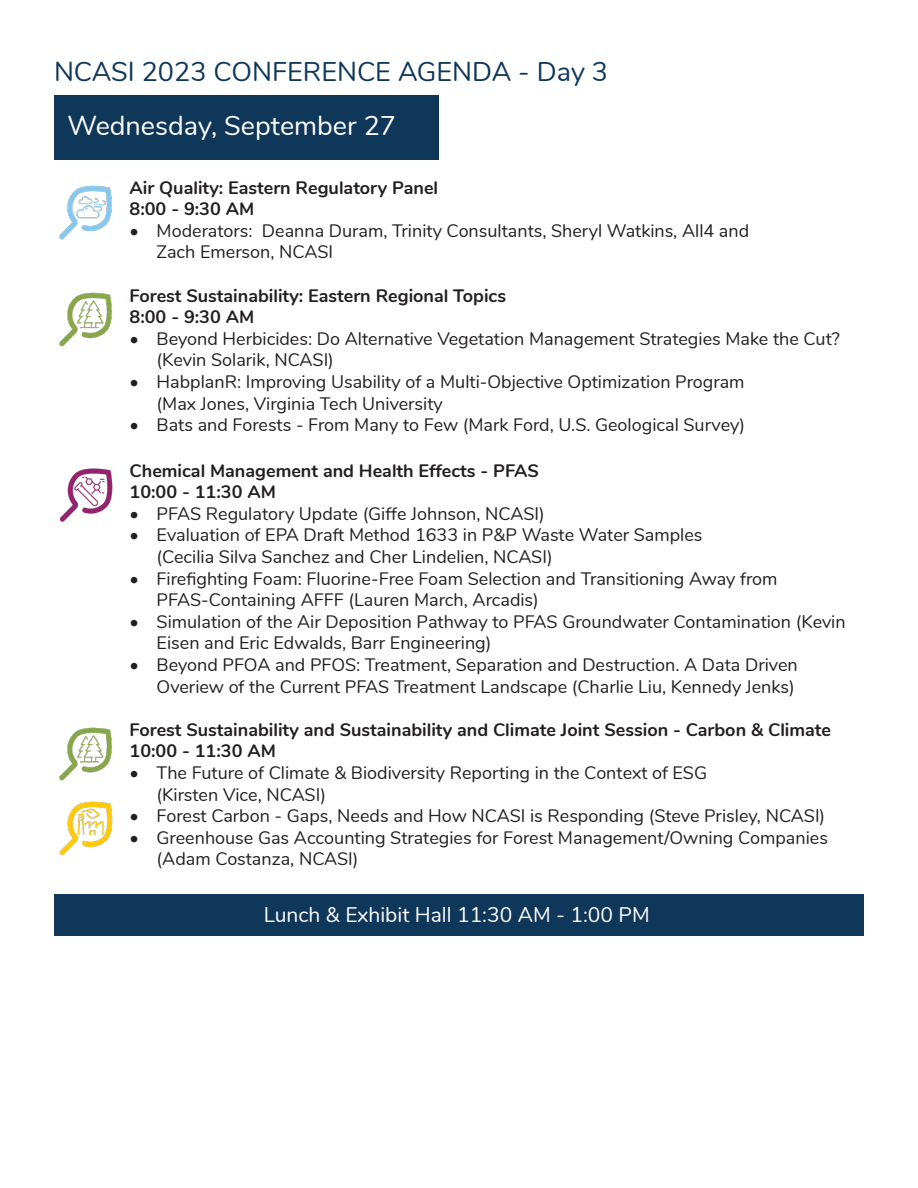
<style>
.page{position:relative;width:918px;height:1188px;background:#fff}
.page>*{position:absolute;margin:0;border:0;box-sizing:border-box;transform-origin:0 0}
.t1{font:27px "Nunito";color:#0f375a}
.t2{font:27px "Nunito";color:#fff}
.t3{font:21px "Nunito";color:#fff}
.t4{font:18px/21.6px "Nunito";color:#231f20}
.t5{font:700 18px "Nunito";color:#231f20}
</style>
<div class="page">
<div style="left:54px;top:95px;width:384px;height:65px;background:#0f375a"></div>
<img style="left:59px;top:185px;width:53px;height:55px">
<img style="left:59px;top:292px;width:53px;height:55px">
<div style="left:54px;top:895px;width:810px;height:41px;background:#0f375a"></div>
<img style="left:59px;top:468px;width:54px;height:54px">
<img style="left:59px;top:727px;width:53px;height:54px">
<img style="left:59px;top:801px;width:54px;height:55px">
<p class="t1" style="left:54px;top:52px;width:556px">NCASI 2023 CONFERENCE AGENDA - Day 3</p>
<p class="t2" style="left:68px;top:106px;width:330px">Wednesday, September 27</p>
<p class="t5" style="left:130px;top:174px;width:310px">Air Quality: Eastern Regulatory Panel</p>
<p class="t5" style="left:130px;top:196px;width:126px">8:00 - 9:30 AM</p>
<p class="t4" style="left:157px;top:219px;width:594px;text-indent:-27px">• Moderators: Deanna Duram, Trinity Consultants, Sheryl Watkins, All4 and<br>Zach Emerson, NCASI</p>
<p class="t5" style="left:130px;top:282px;width:378px">Forest Sustainability: Eastern Regional Topics</p>
<p class="t5" style="left:130px;top:304px;width:126px">8:00 - 9:30 AM</p>
<p class="t4" style="left:157px;top:327px;width:685px;text-indent:-27px">• Beyond Herbicides: Do Alternative Vegetation Management Strategies Make the Cut? (Kevin Solarik, NCASI)</p>
<p class="t4" style="left:157px;top:370px;width:589px;text-indent:-27px">• HabplanR: Improving Usability of a Multi-Objective Optimization Program (Max Jones, Virginia Tech University</p>
<p class="t4" style="left:130px;top:413px;width:617px">• Bats and Forests - From Many to Few (Mark Ford, U.S. Geological Survey)</p>
<p class="t5" style="left:130px;top:457px;width:411px">Chemical Management and Health Effects - PFAS</p>
<p class="t5" style="left:130px;top:479px;width:148px">10:00 - 11:30 AM</p>
<p class="t4" style="left:130px;top:502px;width:417px">• PFAS Regulatory Update (Giffe Johnson, NCASI)</p>
<p class="t4" style="left:157px;top:523px;width:548px;text-indent:-27px">• Evaluation of EPA Draft Method 1633 in P&amp;P Waste Water Samples (Cecilia Silva Sanchez and Cher Lindelien, NCASI)</p>
<p class="t4" style="left:157px;top:567px;width:623px;text-indent:-27px">• Firefighting Foam: Fluorine-Free Foam Selection and Transitioning Away from<br>PFAS-Containing AFFF (Lauren March, Arcadis)</p>
<p class="t4" style="left:157px;top:610px;width:691px;text-indent:-27px">• Simulation of the Air Deposition Pathway to PFAS Groundwater Contamination (Kevin<br>Eisen and Eric Edwalds, Barr Engineering)</p>
<p class="t4" style="left:130px;top:653px;width:670px;text-align:right">• Beyond PFOA and PFOS: Treatment, Separation and Destruction. A Data Driven<br>Overiew of the Current PFAS Treatment Landscape (Charlie Liu, Kennedy Jenks)</p>
<p class="t5" style="left:130px;top:716px;width:703px">Forest Sustainability and Sustainability and Climate Joint Session - Carbon &amp; Climate</p>
<p class="t5" style="left:130px;top:738px;width:148px">10:00 - 11:30 AM</p>
<p class="t4" style="left:157px;top:761px;width:552px;text-indent:-27px">• The Future of Climate &amp; Biodiversity Reporting in the Context of ESG (Kirsten Vice, NCASI)</p>
<p class="t4" style="left:130px;top:804px;width:697px">• Forest Carbon - Gaps, Needs and How NCASI is Responding (Steve Prisley, NCASI)</p>
<p class="t4" style="left:157px;top:826px;width:673px;text-indent:-27px">• Greenhouse Gas Accounting Strategies for Forest Management/Owning Companies (Adam Costanza, NCASI)</p>
<p class="t3" style="left:264px;top:900px;width:387px">Lunch &amp; Exhibit Hall 11:30 AM - 1:00 PM</p>
</div>
